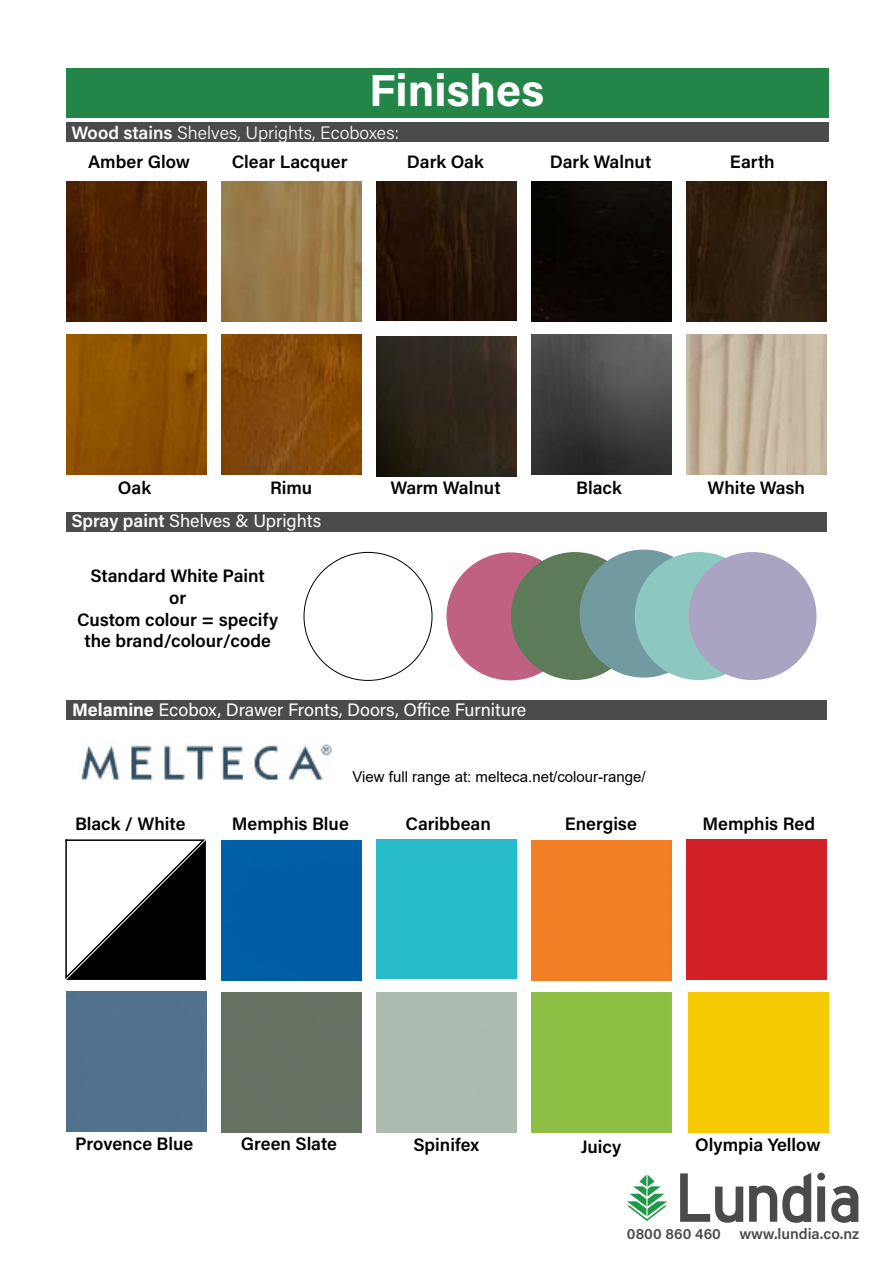
<style>
.page{position:relative;width:893px;height:1263px;background:#fff}
.page>*{position:absolute;margin:0;border:0;box-sizing:border-box;transform-origin:0 0}
.t1{font:72.15px "Highway Gothic";letter-spacing:-.025em;color:#4a4a4b}
.t2{font:700 45px "Acumin Pro";color:#fff}
.t3{font:600 18px/21.6px "Acumin Pro";color:#000;text-align:center}
.t4{font:18px "Acumin Pro";color:#fff}
.t5{font:300 18px "Acumin Pro";color:#fff}
.t6{font:15px "Arial";color:#000}
.t7{font:600 15px "Acumin Pro";color:#4a4b4b}
.s1{font-weight:600}
.s2{font-weight:700}
</style>
<div class="page">
<div style="left:66px;top:700px;width:761px;height:20px;background:#4a4b4b"></div>
<div style="left:66px;top:512px;width:761px;height:20px;background:#4a4b4b"></div>
<img style="left:66px;top:182px;width:140px;height:140px">
<img style="left:221px;top:182px;width:140px;height:140px">
<img style="left:377px;top:182px;width:139px;height:139px">
<div style="left:532px;top:182px;width:140px;height:140px;background:#0b0703"></div>
<img style="left:687px;top:182px;width:140px;height:140px">
<img style="left:66px;top:335px;width:140px;height:139px">
<img style="left:221px;top:335px;width:140px;height:139px">
<img style="left:687px;top:335px;width:140px;height:139px">
<img style="left:532px;top:335px;width:140px;height:139px">
<div style="left:377px;top:839px;width:139px;height:140px;background:#27bcca"></div>
<div style="left:532px;top:840px;width:140px;height:140px;background:#f27e25"></div>
<div style="left:532px;top:993px;width:140px;height:139px;background:#8cbf44"></div>
<div style="left:221px;top:840px;width:140px;height:140px;background:#005da5"></div>
<div style="left:221px;top:993px;width:140px;height:139px;background:#657262"></div>
<div style="left:687px;top:840px;width:140px;height:139px;background:#d32027"></div>
<div style="left:688px;top:993px;width:140px;height:139px;background:#f5ca01"></div>
<img style="left:81px;top:743px;width:251px;height:37px">
<div style="left:66px;top:992px;width:140px;height:139px;background:#51718e"></div>
<div style="left:446px;top:552px;width:128px;height:128px;background:#c06184;border-radius:50%"></div>
<div style="left:511px;top:552px;width:128px;height:128px;background:#5c7c59;border-radius:50%"></div>
<div style="left:580px;top:550px;width:128px;height:128px;background:#729ba1;border-radius:50%"></div>
<div style="left:635px;top:552px;width:128px;height:128px;background:#8cc7c0;border-radius:50%"></div>
<div style="left:688px;top:552px;width:128px;height:128px;background:#aaa3c1;border-radius:50%"></div>
<div style="left:66px;top:122px;width:762px;height:20px;background:#4a4b4b"></div>
<svg style="left:627px;top:1174px;width:40px;height:47px"></svg>
<div style="left:66px;top:68px;width:762px;height:50px;background:#238548"></div>
<img style="left:377px;top:336px;width:139px;height:140px">
<svg style="left:65px;top:839px;width:141px;height:141px"></svg>
<h2 class="t2" style="left:369px;top:58px;width:177px">Finishes</h2>
<p class="t5" style="left:71px;top:120px;width:329px"><span class="s1">Wood stains</span> Shelves, Uprights, Ecoboxes:</p>
<p class="t3" style="left:88px;top:150px;width:104px">Amber Glow</p>
<p class="t3" style="left:232px;top:150px;width:117px">Clear Lacquer</p>
<p class="t3" style="left:407px;top:150px;width:78px">Dark Oak</p>
<p class="t3" style="left:550px;top:150px;width:103px">Dark Walnut</p>
<p class="t3" style="left:730px;top:150px;width:46px">Earth</p>
<p class="t3" style="left:118px;top:476px;width:35px">Oak</p>
<p class="t3" style="left:270px;top:476px;width:44px">Rimu</p>
<p class="t3" style="left:390px;top:476px;width:112px">Warm Walnut</p>
<p class="t4" style="left:71px;top:508px;width:251px"><span class="s1">Spray paint</span> Shelves &amp; Uprights</p>
<p class="t3" style="left:77px;top:564px;width:202px">Standard White Paint<br>or<br>Custom colour = specify the brand/colour/code</p>
<p class="t4" style="left:72px;top:697px;width:456px"><span class="s2">Melamine</span> Ecobox, Drawer Fronts, Doors, Office Furniture</p>
<p class="t3" style="left:576px;top:476px;width:47px">Black</p>
<p class="t3" style="left:708px;top:476px;width:99px">White Wash</p>
<p class="t3" style="left:75px;top:813px;width:112px">Black / White</p>
<p class="t6" style="left:352px;top:766px;width:295px">View full range at: melteca.net/colour-range/</p>
<p class="t3" style="left:232px;top:812px;width:118px">Memphis Blue</p>
<p class="t3" style="left:405px;top:812px;width:87px">Caribbean</p>
<p class="t3" style="left:565px;top:812px;width:73px">Energise</p>
<p class="t3" style="left:703px;top:812px;width:114px">Memphis Red</p>
<p class="t3" style="left:75px;top:1132px;width:120px">Provence Blue</p>
<p class="t3" style="left:241px;top:1132px;width:98px">Green Slate</p>
<p class="t3" style="left:414px;top:1133px;width:67px">Spinifex</p>
<p class="t3" style="left:581px;top:1135px;width:42px">Juicy</p>
<p class="t3" style="left:695px;top:1133px;width:127px">Olympia Yellow</p>
<h1 class="t1" style="left:676px;top:1159px;width:187px">Lundia</h1>
<p class="t7" style="left:627px;top:1223px;width:234px">0800 860 460 www.lundia.co.nz</p>
</div>
